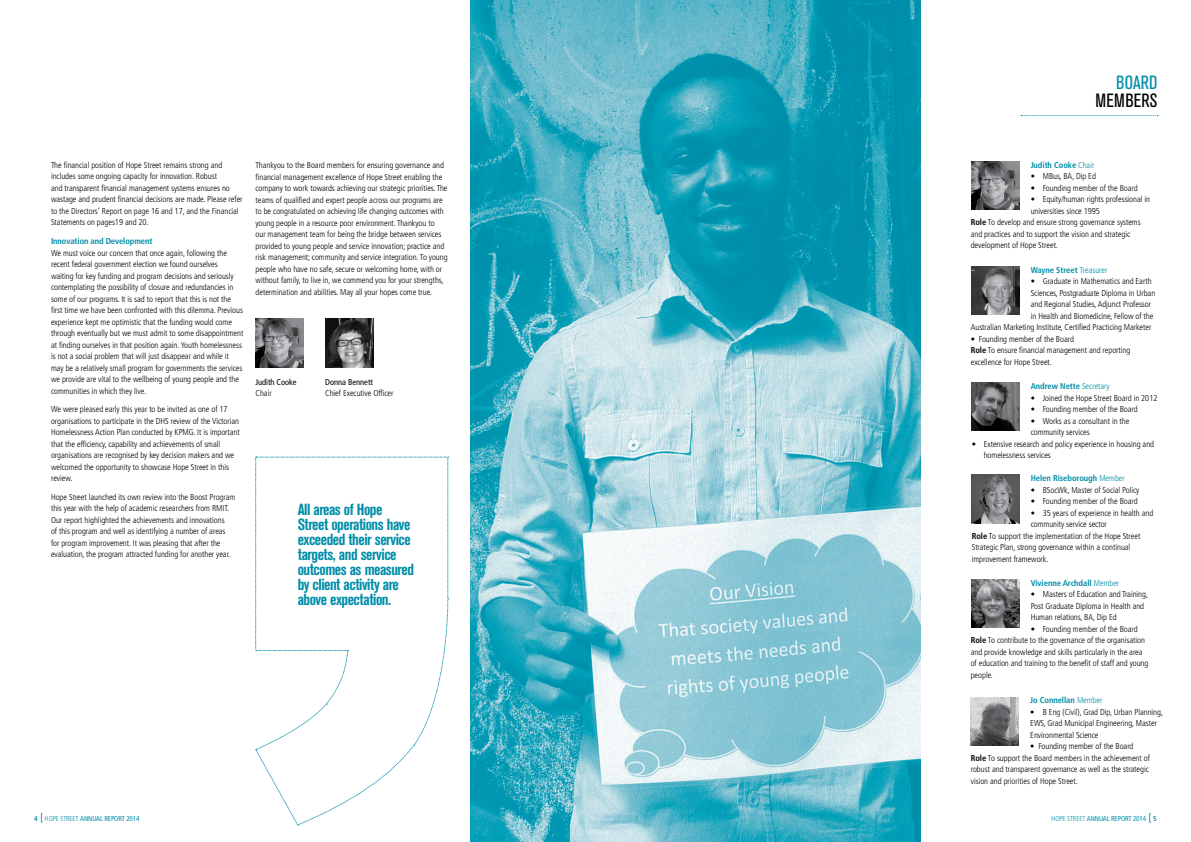
<style>
.page{position:relative;width:1191px;height:842px;background:#fff}
.page>*{position:absolute;margin:0;border:0;box-sizing:border-box;transform-origin:0 0}
.t1{font:condensed 19px "Akzidenz Grotesk BE";color:#000}
.t2{font:condensed 19px "Akzidenz Grotesk BE";color:#008da8}
.t3{font:700 condensed 16px/15px "Akzidenz Grotesk BE";letter-spacing:-.03em;color:#008da8}
.t4{font:300 condensed 8.5px/11.5px "Frutiger LT Std";letter-spacing:-.005em;color:#000}
.t5{font:700 condensed 8.5px "Frutiger";letter-spacing:-.005em;color:#008da8}
.t6{font:condensed 8.5px "Frutiger";letter-spacing:-.005em;color:#000}
.t7{font:condensed 7px "Frutiger";letter-spacing:-.015em;color:#008da8}
.s1{font-family:"Frutiger LT Std";font-weight:300}
.s2{font-family:"Frutiger";font-weight:700}
.s3{font-weight:700}
</style>
<div class="page">
<img style="left:971px;top:267px;width:48px;height:48px">
<img style="left:470px;top:0;width:450px;height:842px">
<img style="left:325px;top:319px;width:48px;height:48px">
<img style="left:970px;top:697px;width:49px;height:48px">
<img style="left:971px;top:162px;width:48px;height:48px">
<img style="left:971px;top:383px;width:48px;height:48px">
<img style="left:971px;top:475px;width:48px;height:48px">
<img style="left:971px;top:579px;width:48px;height:49px">
<svg style="left:1021px;top:115px;width:137px;height:1px"></svg>
<img style="left:255px;top:319px;width:49px;height:48px">
<svg style="left:255px;top:457px;width:194px;height:369px"></svg>
<h1 class="t2" style="left:1116px;top:72px;width:41px">BOARD</h1>
<p class="t4" style="left:51px;top:159px;width:193px">The financial position of Hope Street remains strong and includes some ongoing capacity for innovation. Robust<br>and transparent financial management systems ensures no wastage and prudent financial decisions are made. Please refer to the Directors’ Report on page 16 and 17, and the Financial Statements on pages19 and 20.</p>
<p class="t5" style="left:51px;top:236px;width:103px">Innovation and Development</p>
<p class="t4" style="left:51px;top:247px;width:194px">We must voice our concern that once again, following the recent federal government election we found ourselves<br>waiting for key funding and program decisions and seriously contemplating the possibility of closure and redundancies in some of our programs. It is sad to report that this is not the first time we have been confronted with this dilemma. Previous experience kept me optimistic that the funding would come through eventually but we must admit to some disappointment at finding ourselves in that position again. Youth homelessness is not a social problem that will just disappear and while it may be a relatively small program for governments the services we provide are vital to the wellbeing of young people and the communities in which they live.</p>
<p class="t4" style="left:51px;top:404px;width:190px">We were pleased early this year to be invited as one of 17 organisations to participate in the DHS review of the Victorian Homelessness Action Plan conducted by KPMG. It is important that the efficiency, capability and achievements of small organisations are recognised by key decision makers and we welcomed the opportunity to showcase Hope Street in this review.</p>
<p class="t4" style="left:51px;top:491px;width:186px">Hope Street launched its own review into the Boost Program this year with the help of academic researchers from RMIT.<br>Our report highlighted the achievements and innovations<br>of this program and well as identifying a number of areas for program improvement. It was pleasing that after the evaluation, the program attracted funding for another year.</p>
<p class="t4" style="left:255px;top:159px;width:194px">Thankyou to the Board members for ensuring governance and financial management excellence of Hope Street enabling the company to work towards achieving our strategic priorities. The teams of qualified and expert people across our programs are to be congratulated on achieving life changing outcomes with young people in a resource poor environment. Thankyou to<br>our management team for being the bridge between services provided to young people and service innovation; practice and risk management; community and service integration. To young people who have no safe, secure or welcoming home, with or without family, to live in, we commend you for your strengths, determination and abilities. May all your hopes come true.</p>
<p class="t6" style="left:255px;top:377px;width:42px">JUDITH COOKE</p>
<p class="t4" style="left:255px;top:387px;width:18px">Chair</p>
<p class="t6" style="left:325px;top:377px;width:49px">DONNA BENNETT</p>
<p class="t4" style="left:325px;top:387px;width:70px">Chief Executive Officer</p>
<h2 class="t3" style="left:298px;top:502px;width:118px">All areas of Hope<br>Street operations have exceeded their service targets, and service outcomes as measured by client activity are above expectation.</h2>
<h1 class="t1" style="left:1095px;top:90px;width:3px">MEMBE</h1>
<h1 class="t1" style="left:1141px;top:90px;width:17px">RS</h1>
<p class="t5" style="left:1030px;top:160px;width:65px">Judith Cooke <span class="s1">Chair</span></p>
<p class="t4" style="left:1030px;top:171px;width:67px">• MBus, BA, Dip Ed</p>
<p class="t4" style="left:1030px;top:182px;width:109px">• Founding member of the Board</p>
<p class="t4" style="left:1030px;top:194px;width:121px">• Equity/human rights professional in</p>
<p class="t4" style="left:1030px;top:205px;width:71px">universities since 1995</p>
<p class="t4" style="left:970px;top:217px;width:171px"><span class="s2">Role</span> To develop and ensure strong governance systems</p>
<p class="t4" style="left:970px;top:228px;width:161px">and practices and to support the vision and strategic</p>
<p class="t4" style="left:970px;top:240px;width:89px">development of Hope Street.</p>
<p class="t5" style="left:1030px;top:265px;width:78px">Wayne Street <span class="s1">Treasurer</span></p>
<p class="t4" style="left:1030px;top:276px;width:122px">• Graduate in Mathematics and Earth</p>
<p class="t4" style="left:1030px;top:287px;width:126px">Sciences, Postgraduate Diploma in Urban</p>
<p class="t4" style="left:1030px;top:299px;width:122px">and Regional Studies, Adjunct Professor</p>
<p class="t4" style="left:1030px;top:310px;width:124px">in Health and Biomedicine, Fellow of the</p>
<p class="t4" style="left:970px;top:322px;width:182px">Australian Marketing Institute, Certified Practicing Marketer</p>
<p class="t4" style="left:970px;top:333px;width:161px">• Founding member of the Board<br><span class="s2">Role</span> To ensure financial management and reporting excellence for Hope Street.</p>
<p class="t5" style="left:1030px;top:381px;width:80px">Andrew Nette <span class="s1">Secretary</span></p>
<p class="t4" style="left:1030px;top:392px;width:128px">• Joined the Hope Street Board in 2012</p>
<p class="t4" style="left:1030px;top:403px;width:109px">• Founding member of the Board</p>
<p class="t4" style="left:1030px;top:415px;width:100px">• Works as a consultant in the community services</p>
<p class="t4" style="left:983px;top:438px;width:172px;text-indent:-12px">• Extensive research and policy experience in housing and homelessness services</p>
<p class="t5" style="left:1030px;top:473px;width:96px">Helen Riseborough <span class="s1">Member</span></p>
<p class="t4" style="left:1030px;top:484px;width:110px">• BSocWk, Master of Social Policy</p>
<p class="t4" style="left:1030px;top:496px;width:109px">• Founding member of the Board</p>
<p class="t4" style="left:1030px;top:507px;width:124px">• 35 years of experience in health and</p>
<p class="t4" style="left:1030px;top:519px;width:78px">community service sector</p>
<p class="t4" style="left:971px;top:530px;width:170px"><span class="s2">Role</span> To support the implementation of the Hope Street</p>
<p class="t4" style="left:971px;top:542px;width:160px">Strategic Plan, strong governance within a continual</p>
<p class="t4" style="left:971px;top:553px;width:78px">improvement framework.</p>
<p class="t5" style="left:1030px;top:578px;width:90px">Vivienne Archdall <span class="s1">Member</span></p>
<p class="t4" style="left:1030px;top:589px;width:119px">• Masters of Education and Training,<br>Post Graduate Diploma in Health and<br>Human relations, BA, Dip Ed</p>
<p class="t4" style="left:970px;top:623px;width:179px;text-indent:60px">• Founding member of the Board <span class="s2">Role</span> To contribute to the governance of the organisation and provide knowledge and skills particularly in the area of education and training to the benefit of staff and young people.</p>
<p class="t5" style="left:1030px;top:695px;width:74px">Jo Connellan <span class="s1">Member</span></p>
<p class="t4" style="left:1030px;top:706px;width:134px">• B Eng (Civil), Grad Dip, Urban Planning,<br>EWS, Grad Municipal Engineering, Master<br>Environmental Science</p>
<p class="t4" style="left:970px;top:741px;width:181px;text-indent:60px">• Founding member of the Board <span class="s2">Role</span> To support the Board members in the achievement of robust and transparent governance as well as the strategic vision and priorities of Hope Street.</p>
<p class="t7" style="left:34px;top:814px;width:107px"><span class="s3">4</span> <span class="s1">Hope street</span> ANNUAL REPORT 2014</p>
<p class="t7" style="left:1051px;top:814px;width:107px"><span class="s1">Hope street</span> ANNUAL REPORT 2014 <span class="s3">5</span></p>
</div>
